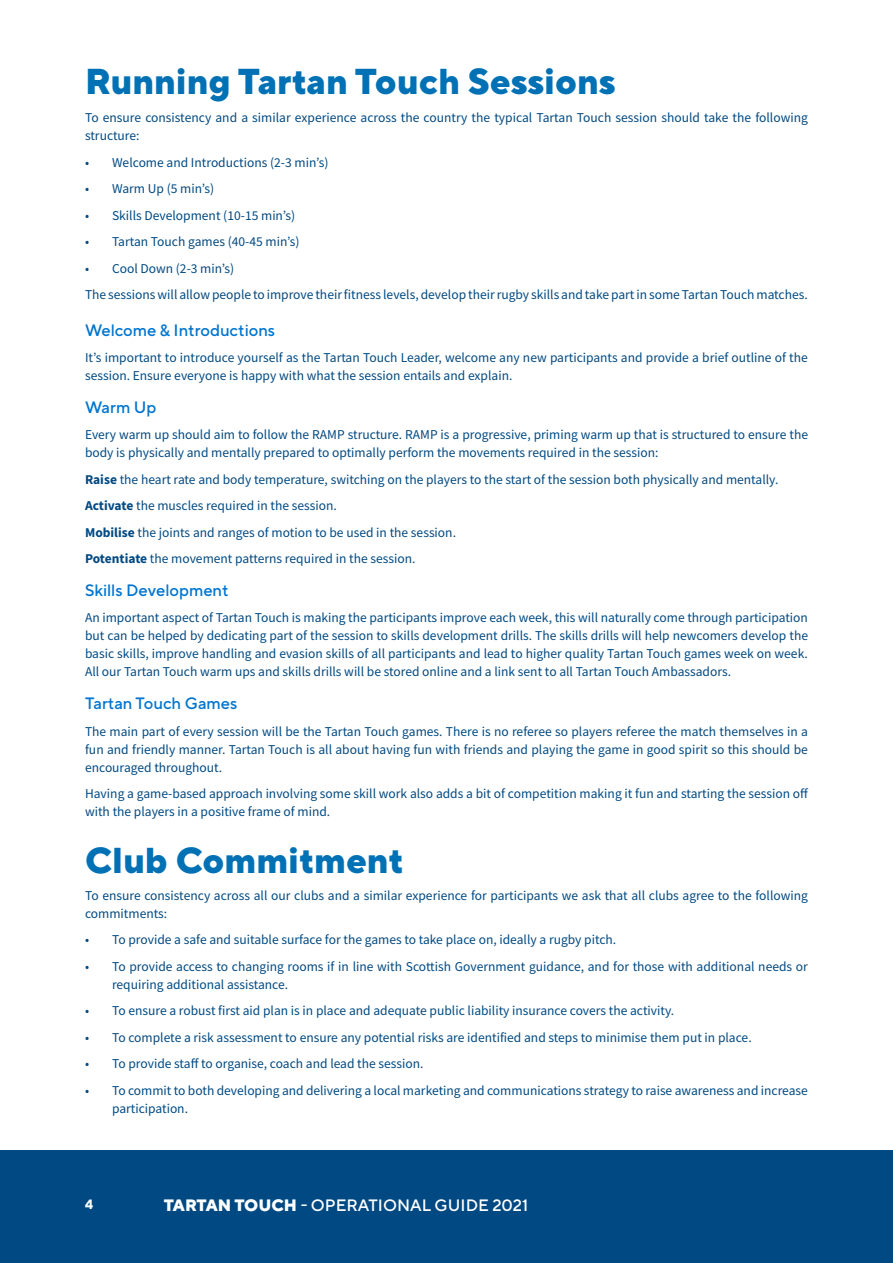
<style>
.page{position:relative;width:893px;height:1263px;background:#fff}
.page>*{position:absolute;margin:0;border:0;box-sizing:border-box;transform-origin:0 0}
.t1{font:800 36px "TT Norms Pro";color:#0071b4}
.t2{font:500 16.5px "TT Norms Pro";color:#0075cf}
.t3{font:500 16.5px "TT Norms Pro";color:#fff}
.t4{font:13.5px/18px "Source Sans Pro";color:#004982}
.t5{font:700 13.5px "TT Norms Pro";color:#fff}
.s1{font-weight:700}
.s2{font-weight:800}
</style>
<div class="page">
<div style="left:0;top:1150px;width:893px;height:113px;background:#004982"></div>
<h1 class="t1" style="left:85px;top:55px;width:532px">Running Tartan Touch Sessions</h1>
<p class="t4" style="left:85px;top:109px;width:724px">To ensure consistency and a similar experience across the country the typical Tartan Touch session should take the following structure:</p>
<p class="t4" style="left:85px;top:153px;width:245px">• Welcome and Introductions (2-3 min’s)</p>
<p class="t4" style="left:85px;top:180px;width:131px">• Warm Up (5 min’s)</p>
<p class="t4" style="left:85px;top:206px;width:212px">• Skills Development (10-15 min’s)</p>
<p class="t4" style="left:85px;top:233px;width:216px">• Tartan Touch games (40-45 min’s)</p>
<p class="t4" style="left:85px;top:255px;width:724px;line-height:26.5px">• Cool Down (2-3 min’s)<br>The sessions will allow people to improve their fitness levels, develop their rugby skills and take part in some Tartan Touch matches.</p>
<p class="t2" style="left:85px;top:318px;width:192px">Welcome &amp; Introductions</p>
<p class="t4" style="left:85px;top:349px;width:724px">It’s important to introduce yourself as the Tartan Touch Leader, welcome any new participants and provide a brief outline of the session. Ensure everyone is happy with what the session entails and explain.</p>
<p class="t2" style="left:85px;top:395px;width:73px">Warm Up</p>
<p class="t4" style="left:85px;top:426px;width:724px">Every warm up should aim to follow the RAMP structure. RAMP is a progressive, priming warm up that is structured to ensure the body is physically and mentally prepared to optimally perform the movements required in the session:</p>
<p class="t4" style="left:85px;top:466px;width:695px;line-height:26.5px"><span class="s1">Raise</span> the heart rate and body temperature, switching on the players to the start of the session both physically and mentally.<br><span class="s1">Activate</span> the muscles required in the session.<br><span class="s1">Mobilise</span> the joints and ranges of motion to be used in the session.<br><span class="s1">Potentiate</span> the movement patterns required in the session.</p>
<p class="t2" style="left:85px;top:578px;width:145px">Skills Development</p>
<p class="t4" style="left:85px;top:609px;width:724px;text-align:justify">An important aspect of Tartan Touch is making the participants improve each week, this will naturally come through participation but can be helped by dedicating part of the session to skills development drills. The skills drills will help newcomers develop the basic skills, improve handling and evasion skills of all participants and lead to higher quality Tartan Touch games week on week.<br>All our Tartan Touch warm ups and skills drills will be stored online and a link sent to all Tartan Touch Ambassadors.</p>
<p class="t2" style="left:85px;top:691px;width:154px">Tartan Touch Games</p>
<p class="t4" style="left:85px;top:722px;width:724px;text-align:justify">The main part of every session will be the Tartan Touch games. There is no referee so players referee the match themselves in a fun and friendly manner. Tartan Touch is all about having fun with friends and playing the game in good spirit so this should be encouraged throughout.</p>
<p class="t4" style="left:85px;top:784px;width:725px">Having a game-based approach involving some skill work also adds a bit of competition making it fun and starting the session off with the players in a positive frame of mind.</p>
<h1 class="t1" style="left:85px;top:833px;width:320px">Club Commitment</h1>
<p class="t4" style="left:85px;top:886px;width:724px">To ensure consistency across all our clubs and a similar experience for participants we ask that all clubs agree to the following commitments:</p>
<p class="t4" style="left:85px;top:931px;width:533px">• To provide a safe and suitable surface for the games to take place on, ideally a rugby pitch.</p>
<p class="t4" style="left:112px;top:957px;width:697px;text-indent:-27px">• To provide access to changing rooms if in line with Scottish Government guidance, and for those with additional needs or requiring additional assistance.</p>
<p class="t4" style="left:85px;top:1002px;width:591px">• To ensure a robust first aid plan is in place and adequate public liability insurance covers the activity.</p>
<p class="t4" style="left:85px;top:1028px;width:668px">• To complete a risk assessment to ensure any potential risks are identified and steps to minimise them put in place.</p>
<p class="t4" style="left:85px;top:1055px;width:340px">• To provide staff to organise, coach and lead the session.</p>
<p class="t4" style="left:112px;top:1081px;width:697px;text-indent:-27px">• To commit to both developing and delivering a local marketing and communications strategy to raise awareness and increase participation.</p>
<p class="t5" style="left:85px;top:1194px;width:9px">4</p>
<p class="t3" style="left:164px;top:1193px;width:366px"><span class="s2">TARTAN TOUCH</span> - OPERATIONAL GUIDE 2021</p>
</div>
